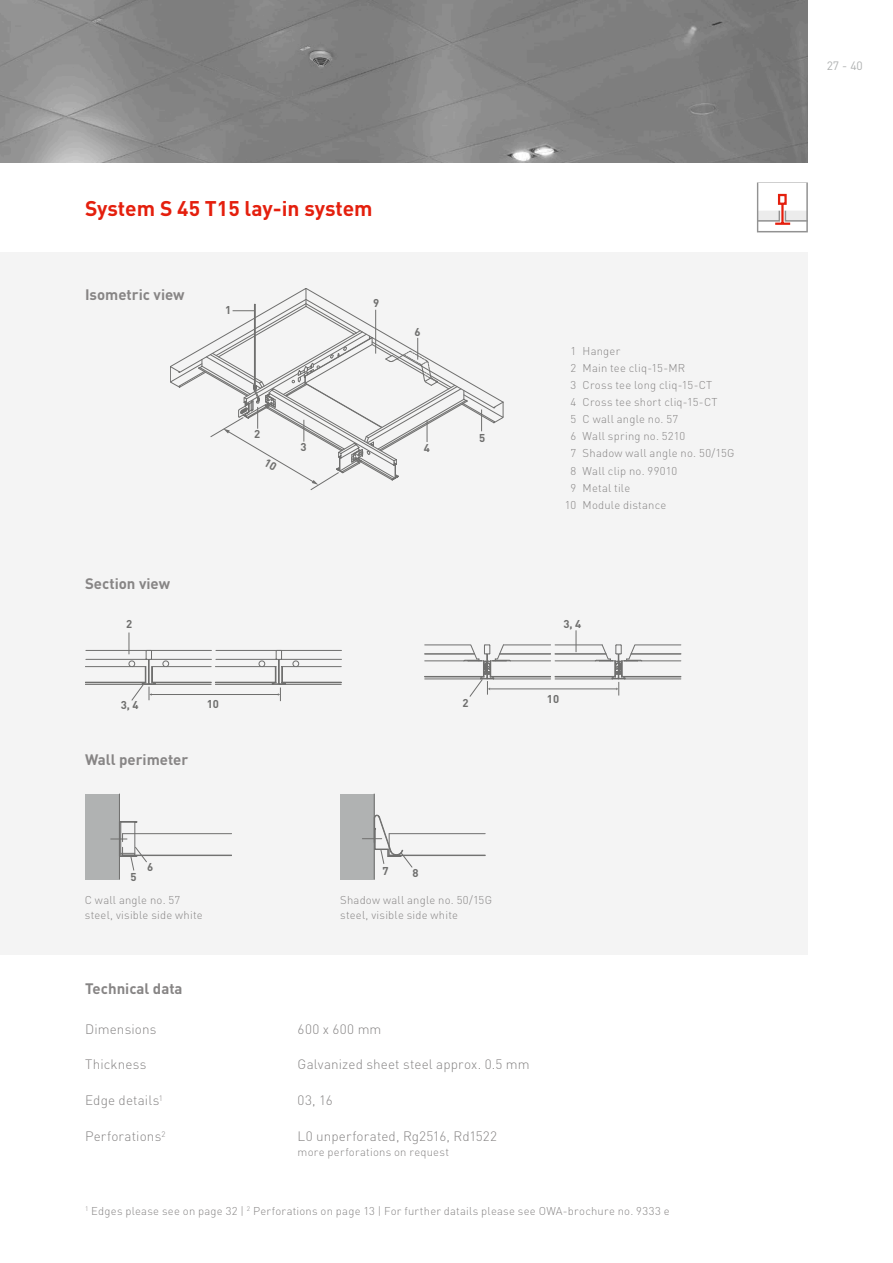
<style>
.page{position:relative;width:893px;height:1263px;background:#fff}
.page>*{position:absolute;margin:0;border:0;box-sizing:border-box;transform-origin:0 0}
.t1{font:700 21px "DIN Pro";letter-spacing:-.005em;color:#e41f0d}
.t2{font:700 15px "DIN Pro";color:#878585}
.t3{font:300 13.5px "DIN Pro";letter-spacing:.01em;color:#878585}
.t4{font:12px "DIN Pro";color:#b0b2b2}
.t5{font:300 11.25px/15px "DIN Pro";letter-spacing:.02em;color:#878585}
.t6{font:700 11.25px "DIN Pro";color:#6f6f6e}
</style>
<div class="page">
<div style="left:0;top:252px;width:808px;height:702px;background:#f4f4f4"></div>
<svg style="left:757px;top:182px;width:51px;height:50px"></svg>
<img style="left:0;top:0;width:808px;height:162px">
<svg style="left:468px;top:381px;width:35px;height:43px"></svg>
<hr style="left:151px;top:694px;width:127px;height:1px;background:#6f6f6e">
<hr style="left:147px;top:650px;width:64px;height:1px;background:#6f6f6e">
<hr style="left:216px;top:650px;width:65px;height:1px;background:#6f6f6e">
<hr style="left:86px;top:650px;width:65px;height:1px;background:#6f6f6e">
<svg style="left:162px;top:660px;width:7px;height:6px"></svg>
<hr style="left:151px;top:659px;width:60px;height:1px;background:#6f6f6e">
<hr style="left:155px;top:684px;width:56px;height:1px;background:#6f6f6e">
<hr style="left:152px;top:682px;width:59px;height:1px;background:#6f6f6e">
<svg style="left:292px;top:660px;width:7px;height:6px"></svg>
<hr style="left:215px;top:682px;width:60px;height:1px;background:#6f6f6e">
<hr style="left:216px;top:659px;width:61px;height:1px;background:#6f6f6e">
<hr style="left:215px;top:684px;width:58px;height:1px;background:#6f6f6e">
<hr style="left:86px;top:659px;width:61px;height:1px;background:#6f6f6e">
<hr style="left:85px;top:682px;width:60px;height:1px;background:#6f6f6e">
<hr style="left:85px;top:684px;width:58px;height:1px;background:#6f6f6e">
<svg style="left:272px;top:651px;width:14px;height:50px"></svg>
<hr style="left:281px;top:650px;width:60px;height:1px;background:#6f6f6e">
<hr style="left:281px;top:659px;width:60px;height:1px;background:#6f6f6e">
<hr style="left:285px;top:684px;width:56px;height:1px;background:#6f6f6e">
<hr style="left:282px;top:682px;width:59px;height:1px;background:#6f6f6e">
<hr style="left:85px;top:666px;width:61px;height:1px;background:#6f6f6e">
<hr style="left:152px;top:666px;width:59px;height:1px;background:#6f6f6e">
<hr style="left:215px;top:666px;width:61px;height:1px;background:#6f6f6e">
<hr style="left:282px;top:666px;width:59px;height:1px;background:#6f6f6e">
<svg style="left:258px;top:660px;width:7px;height:7px"></svg>
<svg style="left:128px;top:632px;width:28px;height:69px"></svg>
<svg style="left:576px;top:630px;width:1px;height:22px"></svg>
<hr style="left:489px;top:689px;width:128px;height:1px;background:#6f6f6e">
<hr style="left:555px;top:677px;width:60px;height:1px;background:#6f6f6e">
<hr style="left:555px;top:676px;width:60px;height:1px;background:#6f6f6e">
<hr style="left:555px;top:679px;width:57px;height:1px;background:#6f6f6e">
<hr style="left:555px;top:660px;width:60px;height:1px;background:#6f6f6e">
<hr style="left:555px;top:645px;width:47px;height:1px;background:#6f6f6e">
<hr style="left:555px;top:654px;width:51px;height:1px;background:#6f6f6e">
<svg style="left:594px;top:644px;width:87px;height:51px"></svg>
<hr style="left:631px;top:654px;width:50px;height:1px;background:#6f6f6e">
<hr style="left:490px;top:677px;width:61px;height:1px;background:#6f6f6e">
<hr style="left:491px;top:676px;width:60px;height:1px;background:#6f6f6e">
<hr style="left:493px;top:679px;width:58px;height:1px;background:#6f6f6e">
<hr style="left:490px;top:660px;width:61px;height:1px;background:#6f6f6e">
<hr style="left:503px;top:645px;width:48px;height:1px;background:#6f6f6e">
<hr style="left:500px;top:654px;width:51px;height:1px;background:#6f6f6e">
<svg style="left:424px;top:644px;width:87px;height:53px"></svg>
<hr style="left:425px;top:654px;width:50px;height:1px;background:#6f6f6e">
<div style="left:85px;top:794px;width:34px;height:85px;background:#b0b2b2"></div>
<svg style="left:120px;top:821px;width:18px;height:2px"></svg>
<hr style="left:119px;top:794px;width:1px;height:85px;background:#6f6f6e">
<div style="left:120px;top:822px;width:15px;height:33px;border:1px solid #6f6f6e"></div>
<svg style="left:111px;top:833px;width:121px;height:38px"></svg>
<div style="left:340px;top:794px;width:34px;height:85px;background:#b0b2b2"></div>
<hr style="left:374px;top:794px;width:1px;height:85px;background:#6f6f6e">
<svg style="left:362px;top:814px;width:123px;height:54px"></svg>
<svg style="left:170px;top:288px;width:298px;height:202px"></svg>
<h1 class="t1" style="left:85px;top:192px;width:289px">System S 45 T15 lay-in system</h1>
<h2 class="t2" style="left:85px;top:282px;width:101px">Isometric view</h2>
<p class="t6" style="left:225px;top:301px;width:8px">1</p>
<p class="t6" style="left:254px;top:425px;width:8px">2</p>
<p class="t6" style="left:300px;top:438px;width:8px">3</p>
<h2 class="t2" style="left:85px;top:572px;width:87px">Section view</h2>
<p class="t6" style="left:126px;top:615px;width:8px">2</p>
<p class="t6" style="left:121px;top:696px;width:19px">3, 4</p>
<p class="t6" style="left:207px;top:695px;width:14px">10</p>
<h2 class="t2" style="left:85px;top:747px;width:105px">Wall perimeter</h2>
<p class="t6" style="left:373px;top:294px;width:8px">9</p>
<p class="t6" style="left:414px;top:323px;width:8px">6</p>
<p class="t6" style="left:424px;top:439px;width:8px">4</p>
<p class="t6" style="left:479px;top:429px;width:8px">5</p>
<p class="t6" style="left:462px;top:694px;width:8px">2</p>
<p class="t5" style="left:570px;top:342px;width:51px">1 Hanger</p>
<p class="t5" style="left:570px;top:360px;width:116px">2 Main tee cliq-15-MR</p>
<p class="t5" style="left:570px;top:377px;width:143px">3 Cross tee long cliq-15-CT</p>
<p class="t5" style="left:570px;top:394px;width:149px">4 Cross tee short cliq-15-CT</p>
<p class="t5" style="left:570px;top:411px;width:109px">5 C wall angle no. 57</p>
<p class="t5" style="left:570px;top:428px;width:116px">6 Wall spring no. 5210</p>
<p class="t5" style="left:570px;top:445px;width:166px">7 Shadow wall angle no. 50/15G</p>
<p class="t5" style="left:570px;top:462px;width:108px">8 Wall clip no. 99010</p>
<p class="t5" style="left:570px;top:479px;width:61px">9 Metal tile</p>
<p class="t5" style="left:565px;top:496px;width:103px">10 Module distance</p>
<p class="t6" style="left:563px;top:615px;width:19px">3, 4</p>
<p class="t6" style="left:547px;top:690px;width:14px">10</p>
<p class="t6" style="left:131px;top:868px;width:8px">5</p>
<p class="t6" style="left:147px;top:858px;width:8px">6</p>
<p class="t6" style="left:382px;top:862px;width:8px">7</p>
<p class="t6" style="left:413px;top:864px;width:8px">8</p>
<p class="t5" style="left:85px;top:891px;width:119px">C wall angle no. 57 steel, visible side white</p>
<p class="t5" style="left:340px;top:891px;width:153px">Shadow wall angle no. 50/15G steel, visible side white</p>
<h2 class="t2" style="left:85px;top:977px;width:99px">Technical data</h2>
<p class="t3" style="left:85px;top:1018px;width:73px">Dimensions</p>
<p class="t3" style="left:298px;top:1018px;width:85px">600 x 600 mm</p>
<p class="t3" style="left:85px;top:1054px;width:63px">Thickness</p>
<p class="t3" style="left:298px;top:1054px;width:234px">Galvanized sheet steel approx. 0.5 mm</p>
<p class="t3" style="left:85px;top:1090px;width:79px">Edge details<sup>1</sup></p>
<p class="t3" style="left:298px;top:1090px;width:36px">03, 16</p>
<p class="t3" style="left:85px;top:1126px;width:82px">Perforations<sup>2</sup></p>
<p class="t3" style="left:298px;top:1126px;width:201px">L0 unperforated, Rg2516, Rd1522</p>
<p class="t5" style="left:298px;top:1144px;width:153px">more perforations on request</p>
<p class="t5" style="left:85px;top:1202px;width:586px"><sup>1</sup> Edges please see on page 32 | <sup>2</sup> Perforations on page 13 | For further datails please see OWA-brochure no. 9333 e</p>
<p class="t4" style="left:827px;top:57px;width:38px">27 - 40</p>
</div>
